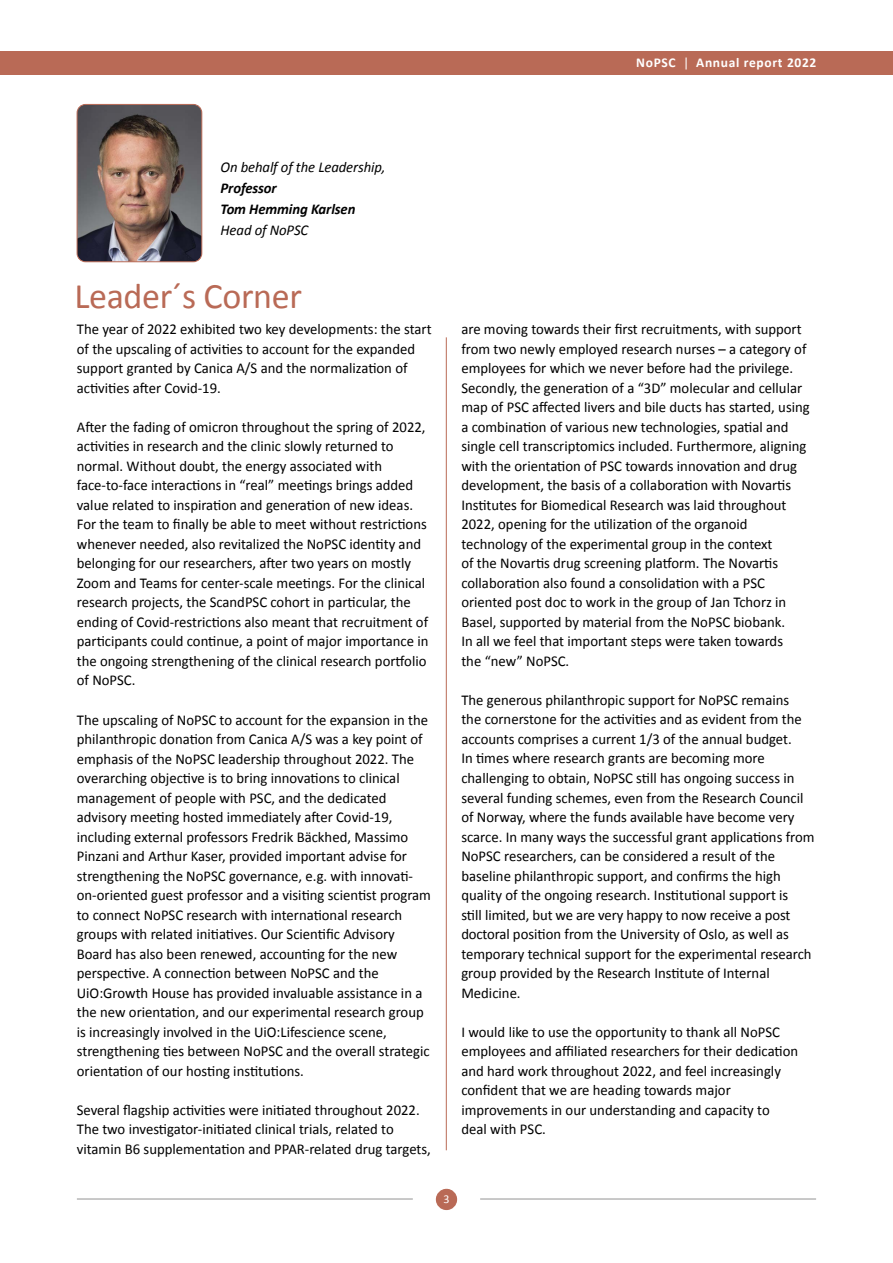
<style>
.page{position:relative;width:893px;height:1263px;background:#fff}
.page>*{position:absolute;margin:0;border:0;box-sizing:border-box;transform-origin:0 0}
.t1{font:36px "Calibri";letter-spacing:-.01em;color:#b96a56}
.t2{font:15px/19.5px "Calibri";color:#000}
.t3{font:italic 15px "Calibri";letter-spacing:-.005em;color:#000}
.t4{font:italic 700 15px/21px "Calibri";letter-spacing:-.005em;color:#000}
.t5{font:700 13.5px "Calibri";letter-spacing:.05em;color:#fff}
.t6{font:12px "Calibri";color:#fff}
.s1{font-weight:400}
</style>
<div class="page">
<div style="left:0;top:51px;width:893px;height:24px;background:#b96a56"></div>
<hr style="left:77px;top:1199px;width:336px;height:1px;background:#939393">
<hr style="left:480px;top:1199px;width:336px;height:1px;background:#939393">
<div style="left:436px;top:1189px;width:21px;height:20px;background:#b96a56;border-radius:50%"></div>
<div style="left:436px;top:1189px;width:21px;height:21px;border:1px solid #b96a56;border-radius:50%"></div>
<img style="left:77px;top:104px;width:125px;height:158px">
<div style="left:77px;top:104px;width:125px;height:158px;border:1px solid #b96a56;border-radius:9px"></div>
<hr style="left:446px;top:337px;width:1px;height:813px;background:#b96a56">
<p class="t5" style="left:636px;top:53px;width:182px">NoPSC <span class="s1">|</span> Annual report 2022</p>
<p class="t3" style="left:221px;top:157px;width:166px">On behalf of the Leadership,</p>
<p class="t4" style="left:221px;top:177px;width:136px">Professor<br>Tom Hemming Karlsen</p>
<p class="t3" style="left:221px;top:220px;width:89px">Head of NoPSC</p>
<h1 class="t1" style="left:74px;top:271px;width:229px">Leader´s Corner</h1>
<p class="t2" style="left:77px;top:319px;width:356px">The year of 2022 exhibited two key developments: the start of the upscaling of activities to account for the expanded support granted by Canica A/S and the normalization of activities after Covid-19.</p>
<p class="t2" style="left:77px;top:417px;width:353px">After the fading of omicron throughout the spring of 2022, activities in research and the clinic slowly returned to normal. Without doubt, the energy associated with face-to-face interactions in “real” meetings brings added value related to inspiration and generation of new ideas.<br>For the team to finally be able to meet without restrictions whenever needed, also revitalized the NoPSC identity and belonging for our researchers, after two years on mostly Zoom and Teams for center-scale meetings. For the clinical research projects, the ScandPSC cohort in particular, the ending of Covid-restrictions also meant that recruitment of participants could continue, a point of major importance in the ongoing strengthening of the clinical research portfolio of NoPSC.</p>
<p class="t2" style="left:77px;top:709px;width:356px">The upscaling of NoPSC to account for the expansion in the philanthropic donation from Canica A/S was a key point of emphasis of the NoPSC leadership throughout 2022. The overarching objective is to bring innovations to clinical management of people with PSC, and the dedicated advisory meeting hosted immediately after Covid-19, including external professors Fredrik Bäckhed, Massimo Pinzani and Arthur Kaser, provided important advise for strengthening the NoPSC governance, e.g. with innovati&shy;on-oriented guest professor and a visiting scientist program to connect NoPSC research with international research groups with related initiatives. Our Scientific Advisory Board has also been renewed, accounting for the new perspective. A connection between NoPSC and the UiO:Growth House has provided invaluable assistance in a the new orientation, and our experimental research group is increasingly involved in the UiO:Lifescience scene, strengthening ties between NoPSC and the overall strategic orientation of our hosting institutions.</p>
<p class="t2" style="left:77px;top:1099px;width:356px">Several flagship activities were initiated throughout 2022.<br>The two investigator-initiated clinical trials, related to vitamin B6 supplementation and PPAR-related drug targets,</p>
<p class="t2" style="left:461px;top:319px;width:350px">are moving towards their first recruitments, with support from two newly employed research nurses – a category of employees for which we never before had the privilege.<br>Secondly, the generation of a “3D” molecular and cellular map of PSC affected livers and bile ducts has started, using a combination of various new technologies, spatial and single cell transcriptomics included. Furthermore, aligning with the orientation of PSC towards innovation and drug development, the basis of a collaboration with Novartis Institutes for Biomedical Research was laid throughout 2022, opening for the utilization of the organoid technology of the experimental group in the context<br>of the Novartis drug screening platform. The Novartis collaboration also found a consolidation with a PSC oriented post doc to work in the group of Jan Tchorz in Basel, supported by material from the NoPSC biobank.<br>In all we feel that important steps were taken towards<br>the “new” NoPSC.</p>
<p class="t2" style="left:461px;top:690px;width:355px">The generous philanthropic support for NoPSC remains<br>the cornerstone for the activities and as evident from the accounts comprises a current 1/3 of the annual budget.<br>In times where research grants are becoming more challenging to obtain, NoPSC still has ongoing success in several funding schemes, even from the Research Council of Norway, where the funds available have become very scarce. In many ways the successful grant applications from NoPSC researchers, can be considered a result of the baseline philanthropic support, and confirms the high quality of the ongoing research. Institutional support is<br>still limited, but we are very happy to now receive a post doctoral position from the University of Oslo, as well as temporary technical support for the experimental research group provided by the Research Institute of Internal Medicine.</p>
<p class="t2" style="left:461px;top:1021px;width:338px">I would like to use the opportunity to thank all NoPSC employees and affiliated researchers for their dedication and hard work throughout 2022, and feel increasingly confident that we are heading towards major improvements in our understanding and capacity to deal with PSC.</p>
<p class="t6" style="left:443px;top:1191px;width:8px">3</p>
</div>
